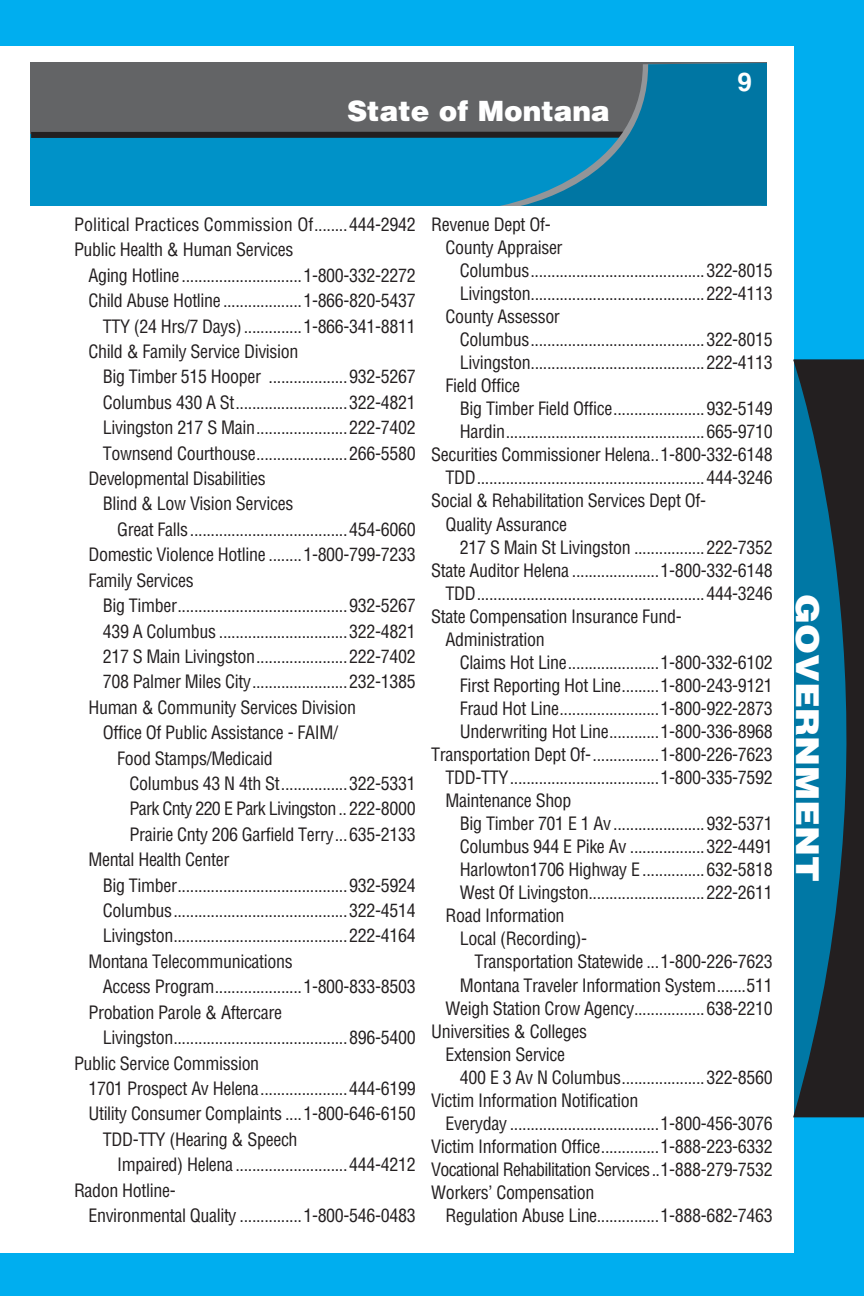
<style>
.page{position:relative;width:864px;height:1296px;background:#00aeef}
.page>*{position:absolute;margin:0;border:0;box-sizing:border-box;transform-origin:0 0}
.t1{font:900 31.6px "Helvetica LT Std";color:#fff;scale:1.14 1}
.t2{font:900 28px "Helvetica LT Std";color:#fff}
.t3{font:700 26px "Helvetica LT Std";color:#fff}
.t4{font:condensed 18px/25.4px "Helvetica LT Std";letter-spacing:-.02em;color:#231f20}
.t5{font:condensed 18px "Helvetica LT Std";color:#231f20}
.t6{font:condensed 18px "Helvetica LT Std";letter-spacing:-.04em;color:#231f20}
</style>
<div class="page">
<div style="left:0;top:46px;width:793px;height:1207px;background:#fff"></div>
<div style="left:30px;top:62px;width:737px;height:73px;background:#636466"></div>
<div style="left:30px;top:134px;width:737px;height:72px;background:#0092c8"></div>
<div style="left:31px;top:132px;width:736px;height:6px;background:#231f20"></div>
<svg style="left:495px;top:63px;width:272px;height:143px"></svg>
<svg style="left:793px;top:360px;width:71px;height:757px"></svg>
<p class="t2" style="left:347px;top:93px;width:264px">State of Montana</p>
<p class="t3" style="left:738px;top:66px;width:16px">9</p>
<p class="t5" style="left:74px;top:213px;width:343px">Political Practices Commission Of........444-2942</p>
<p class="t4" style="left:74px;top:237px;width:221px">Public Health &amp; Human Services</p>
<p class="t4" style="left:88px;top:262px;width:329px">Aging Hotline .............................1-800-332-2272</p>
<p class="t4" style="left:88px;top:288px;width:329px">Child Abuse Hotline ...................1-866-820-5437</p>
<p class="t4" style="left:103px;top:313px;width:314px">TTY (24 Hrs/7 Days)..............1-866-341-8811</p>
<p class="t4" style="left:88px;top:339px;width:212px">Child &amp; Family Service Division</p>
<p class="t4" style="left:103px;top:364px;width:314px">Big Timber 515 Hooper ...................932-5267</p>
<p class="t4" style="left:103px;top:389px;width:314px">Columbus 430 A St...........................322-4821</p>
<p class="t4" style="left:103px;top:415px;width:314px">Livingston 217 S Main......................222-7402</p>
<p class="t4" style="left:103px;top:440px;width:314px">Townsend Courthouse......................266-5580</p>
<p class="t4" style="left:88px;top:466px;width:179px">Developmental Disabilities</p>
<p class="t4" style="left:117px;top:491px;width:300px;text-indent:-14px">Blind &amp; Low Vision Services<br>Great Falls......................................454-6060</p>
<p class="t4" style="left:88px;top:542px;width:329px">Domestic Violence Hotline ........1-800-799-7233</p>
<p class="t4" style="left:88px;top:567px;width:107px">Family Services</p>
<p class="t4" style="left:103px;top:593px;width:314px">Big Timber.........................................932-5267</p>
<p class="t4" style="left:103px;top:618px;width:314px">439 A Columbus ...............................322-4821</p>
<p class="t4" style="left:103px;top:644px;width:314px">217 S Main Livingston......................222-7402</p>
<p class="t4" style="left:103px;top:669px;width:314px">708 Palmer Miles City.......................232-1385</p>
<p class="t4" style="left:88px;top:694px;width:269px">Human &amp; Community Services Division</p>
<p class="t4" style="left:117px;top:720px;width:222px;text-indent:-14px">Office Of Public Assistance - FAIM/<br>Food Stamps/Medicaid</p>
<p class="t4" style="left:130px;top:771px;width:288px">Columbus 43 N 4th St................322-5331</p>
<p class="t6" style="left:130px;top:798px;width:288px">Park Cnty 220 E Park Livingston .. 222-8000</p>
<p class="t4" style="left:130px;top:821px;width:288px">Prairie Cnty 206 Garfield Terry...635-2133</p>
<p class="t4" style="left:88px;top:847px;width:143px">Mental Health Center</p>
<p class="t4" style="left:103px;top:872px;width:314px">Big Timber.........................................932-5924</p>
<p class="t4" style="left:103px;top:898px;width:314px">Columbus..........................................322-4514</p>
<p class="t4" style="left:103px;top:923px;width:314px">Livingston..........................................222-4164</p>
<p class="t4" style="left:88px;top:949px;width:206px">Montana Telecommunications</p>
<p class="t4" style="left:103px;top:974px;width:314px">Access Program.....................1-800-833-8503</p>
<p class="t4" style="left:88px;top:999px;width:195px">Probation Parole &amp; Aftercare</p>
<p class="t4" style="left:103px;top:1025px;width:314px">Livingston..........................................896-5400</p>
<p class="t4" style="left:74px;top:1050px;width:187px">Public Service Commission</p>
<p class="t4" style="left:88px;top:1076px;width:329px">1701 Prospect Av Helena.....................444-6199</p>
<p class="t4" style="left:88px;top:1101px;width:329px">Utility Consumer Complaints ....1-800-646-6150</p>
<p class="t4" style="left:117px;top:1126px;width:300px;text-indent:-14px">TDD-TTY (Hearing &amp; Speech<br>Impaired) Helena ...........................444-4212</p>
<p class="t4" style="left:74px;top:1177px;width:103px">Radon Hotline-</p>
<p class="t4" style="left:88px;top:1203px;width:329px">Environmental Quality ...............1-800-546-0483</p>
<p class="t4" style="left:431px;top:212px;width:121px">Revenue Dept Of-</p>
<p class="t4" style="left:446px;top:235px;width:119px">County Appraiser</p>
<p class="t4" style="left:460px;top:258px;width:314px">Columbus..........................................322-8015</p>
<p class="t4" style="left:460px;top:281px;width:314px">Livingston..........................................222-4113</p>
<p class="t4" style="left:446px;top:304px;width:116px">County Assessor</p>
<p class="t4" style="left:460px;top:327px;width:314px">Columbus..........................................322-8015</p>
<p class="t4" style="left:460px;top:350px;width:314px">Livingston..........................................222-4113</p>
<p class="t4" style="left:446px;top:373px;width:76px">Field Office</p>
<p class="t4" style="left:460px;top:396px;width:314px">Big Timber Field Office......................932-5149</p>
<p class="t4" style="left:460px;top:419px;width:314px">Hardin................................................665-9710</p>
<p class="t4" style="left:431px;top:442px;width:343px">Securities Commissioner Helena..1-800-332-6148</p>
<p class="t4" style="left:446px;top:465px;width:329px">TDD.......................................................444-3246</p>
<p class="t4" style="left:431px;top:488px;width:277px">Social &amp; Rehabilitation Services Dept Of-</p>
<p class="t4" style="left:446px;top:511px;width:123px">Quality Assurance</p>
<p class="t4" style="left:460px;top:534px;width:314px">217 S Main St Livingston .................222-7352</p>
<p class="t4" style="left:431px;top:557px;width:343px">State Auditor Helena .....................1-800-332-6148</p>
<p class="t4" style="left:446px;top:580px;width:329px">TDD.......................................................444-3246</p>
<p class="t4" style="left:446px;top:605px;width:238px;line-height:23px;text-indent:-14px">State Compensation Insurance Fund-<br>Administration</p>
<p class="t4" style="left:460px;top:649px;width:314px">Claims Hot Line......................1-800-332-6102</p>
<p class="t4" style="left:460px;top:673px;width:314px">First Reporting Hot Line.........1-800-243-9121</p>
<p class="t4" style="left:460px;top:696px;width:314px">Fraud Hot Line........................1-800-922-2873</p>
<p class="t4" style="left:460px;top:719px;width:314px">Underwriting Hot Line............1-800-336-8968</p>
<p class="t4" style="left:431px;top:742px;width:343px">Transportation Dept Of-................1-800-226-7623</p>
<p class="t4" style="left:446px;top:765px;width:329px">TDD-TTY....................................1-800-335-7592</p>
<p class="t4" style="left:446px;top:788px;width:128px">Maintenance Shop</p>
<p class="t4" style="left:460px;top:811px;width:314px">Big Timber 701 E 1 Av ......................932-5371</p>
<p class="t4" style="left:460px;top:834px;width:314px">Columbus 944 E Pike Av ..................322-4491</p>
<p class="t4" style="left:460px;top:857px;width:314px">Harlowton1706 Highway E ...............632-5818</p>
<p class="t4" style="left:460px;top:880px;width:314px">West Of Livingston............................222-2611</p>
<p class="t4" style="left:446px;top:903px;width:121px">Road Information</p>
<p class="t4" style="left:460px;top:926px;width:129px">Local (Recording)-</p>
<p class="t4" style="left:474px;top:949px;width:300px">Transportation Statewide ...1-800-226-7623</p>
<p class="t4" style="left:460px;top:972px;width:314px">Montana Traveler Information System.......511</p>
<p class="t4" style="left:446px;top:995px;width:329px">Weigh Station Crow Agency.................638-2210</p>
<p class="t4" style="left:431px;top:1018px;width:158px">Universities &amp; Colleges</p>
<p class="t4" style="left:446px;top:1041px;width:121px">Extension Service</p>
<p class="t4" style="left:460px;top:1064px;width:314px">400 E 3 Av N Columbus....................322-8560</p>
<p class="t4" style="left:446px;top:1089px;width:329px;line-height:23px;text-indent:-14px">Victim Information Notification<br>Everyday ....................................1-800-456-3076</p>
<p class="t4" style="left:431px;top:1133px;width:343px">Victim Information Office..............1-888-223-6332</p>
<p class="t4" style="left:431px;top:1157px;width:343px">Vocational Rehabilitation Services..1-888-279-7532</p>
<p class="t4" style="left:446px;top:1181px;width:329px;line-height:23px;text-indent:-14px">Workers’ Compensation<br>Regulation Abuse Line...............1-888-682-7463</p>
<p class="t1" style="left:828px;top:594px;width:254px;rotate:90deg">GOVERNMENT</p>
</div>
